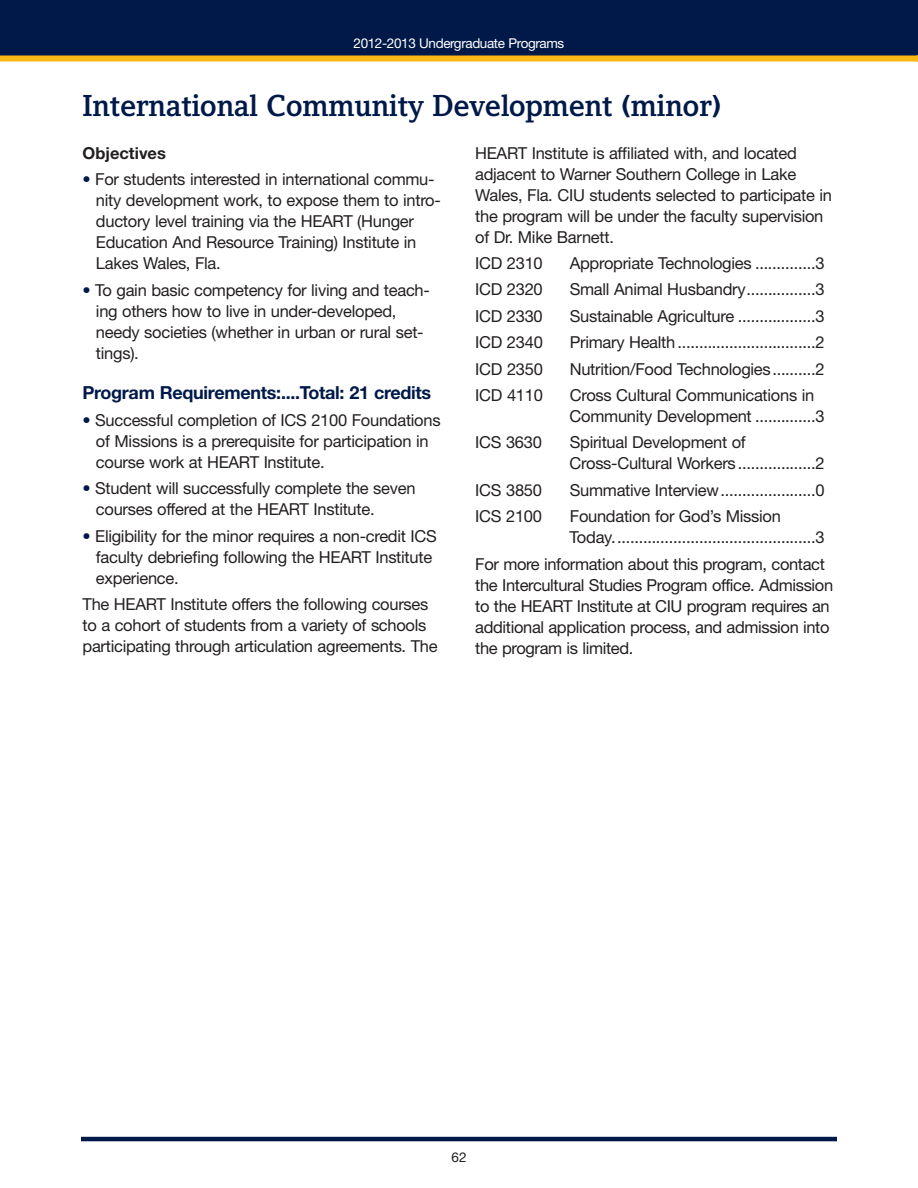
<style>
.page{position:relative;width:918px;height:1188px;background:#fff}
.page>*{position:absolute;margin:0;border:0;box-sizing:border-box;transform-origin:0 0}
.t1{font:700 30px "Compatil Letter LT";letter-spacing:-.02em;color:#001948}
.t2{font:700 18px "Helvetica Neue";letter-spacing:-.015em;color:#001948}
.t3{font:16.5px/21px "Helvetica Neue";letter-spacing:-.015em;color:#231f20}
.t4{font:700 16.5px "Helvetica Neue";color:#231f20}
.t5{font:13.5px "Helvetica Neue";letter-spacing:-.03em;color:#fff}
.t6{font:13.5px "Helvetica Neue";color:#231f20}
.s1{color:#001948}
</style>
<div class="page">
<div style="left:0;top:0;width:918px;height:58px;background:#001948"></div>
<div style="left:0;top:56px;width:918px;height:6px;background:#fcb814"></div>
<hr style="left:81px;top:1137px;width:756px;height:4px;background:#001948">
<p class="t5" style="left:354px;top:32px;width:212px">2012-2013 Undergraduate Programs</p>
<p class="t1" style="left:82px;top:94px;width:640px">International Community Development (minor)</p>
<p class="t4" style="left:82px;top:138px;width:85px">Objectives</p>
<p class="t3" style="left:96px;top:168px;width:346px;text-indent:-13px"><span class="s1">•</span> For students interested in international commu&shy;nity development work, to expose them to intro&shy;ductory level training via the HEART (Hunger Education And Resource Training) Institute in Lakes Wales, Fla.</p>
<p class="t3" style="left:96px;top:278px;width:335px;text-indent:-13px"><span class="s1">•</span> To gain basic competency for living and teach&shy;ing others how to live in under-developed, needy societies (whether in urban or rural set&shy;tings).</p>
<p class="t2" style="left:82px;top:377px;width:350px">Program Requirements:....Total: 21 credits</p>
<p class="t3" style="left:96px;top:408px;width:346px;text-indent:-13px"><span class="s1">•</span> Successful completion of ICS 2100 Foundations of Missions is a prerequisite for participation in course work at HEART Institute.</p>
<p class="t3" style="left:96px;top:477px;width:321px;text-indent:-13px"><span class="s1">•</span> Student will successfully complete the seven courses offered at the HEART Institute.</p>
<p class="t3" style="left:96px;top:524px;width:342px;text-indent:-13px"><span class="s1">•</span> Eligibility for the minor requires a non-credit ICS faculty debriefing following the HEART Institute experience.</p>
<p class="t3" style="left:82px;top:593px;width:357px">The HEART Institute offers the following courses to a cohort of students from a variety of schools participating through articulation agreements. The</p>
<p class="t3" style="left:475px;top:141px;width:358px">HEART Institute is affiliated with, and located adjacent to Warner Southern College in Lake Wales, Fla. CIU students selected to participate in the program will be under the faculty supervision of Dr. Mike Barnett.</p>
<p class="t3" style="left:475px;top:251px;width:69px">ICD 2310</p>
<p class="t3" style="left:570px;top:251px;width:256px">Appropriate Technologies ..............3</p>
<p class="t3" style="left:475px;top:278px;width:69px">ICD 2320</p>
<p class="t3" style="left:570px;top:278px;width:256px">Small Animal Husbandry................3</p>
<p class="t3" style="left:475px;top:304px;width:69px">ICD 2330</p>
<p class="t3" style="left:570px;top:304px;width:256px">Sustainable Agriculture ..................3</p>
<p class="t3" style="left:475px;top:331px;width:69px">ICD 2340</p>
<p class="t3" style="left:570px;top:331px;width:256px">Primary Health................................2</p>
<p class="t3" style="left:475px;top:357px;width:69px">ICD 2350</p>
<p class="t3" style="left:570px;top:357px;width:256px">Nutrition/Food Technologies..........2</p>
<p class="t3" style="left:475px;top:383px;width:69px">ICD 4110</p>
<p class="t3" style="left:570px;top:383px;width:257px">Cross Cultural Communications in<br>Community Development ..............3</p>
<p class="t3" style="left:475px;top:431px;width:68px">ICS 3630</p>
<p class="t3" style="left:570px;top:431px;width:257px">Spiritual Development of<br>Cross-Cultural Workers..................2</p>
<p class="t3" style="left:475px;top:478px;width:68px">ICS 3850</p>
<p class="t3" style="left:570px;top:478px;width:256px">Summative Interview......................0</p>
<p class="t3" style="left:475px;top:505px;width:68px">ICS 2100</p>
<p class="t3" style="left:570px;top:505px;width:257px">Foundation for God’s Mission<br>Today...............................................3</p>
<p class="t3" style="left:475px;top:552px;width:359px">For more information about this program, contact the Intercultural Studies Program office. Admission to the HEART Institute at CIU program requires an additional application process, and admission into the program is limited.</p>
<p class="t6" style="left:451px;top:1146px;width:17px">62</p>
</div>
